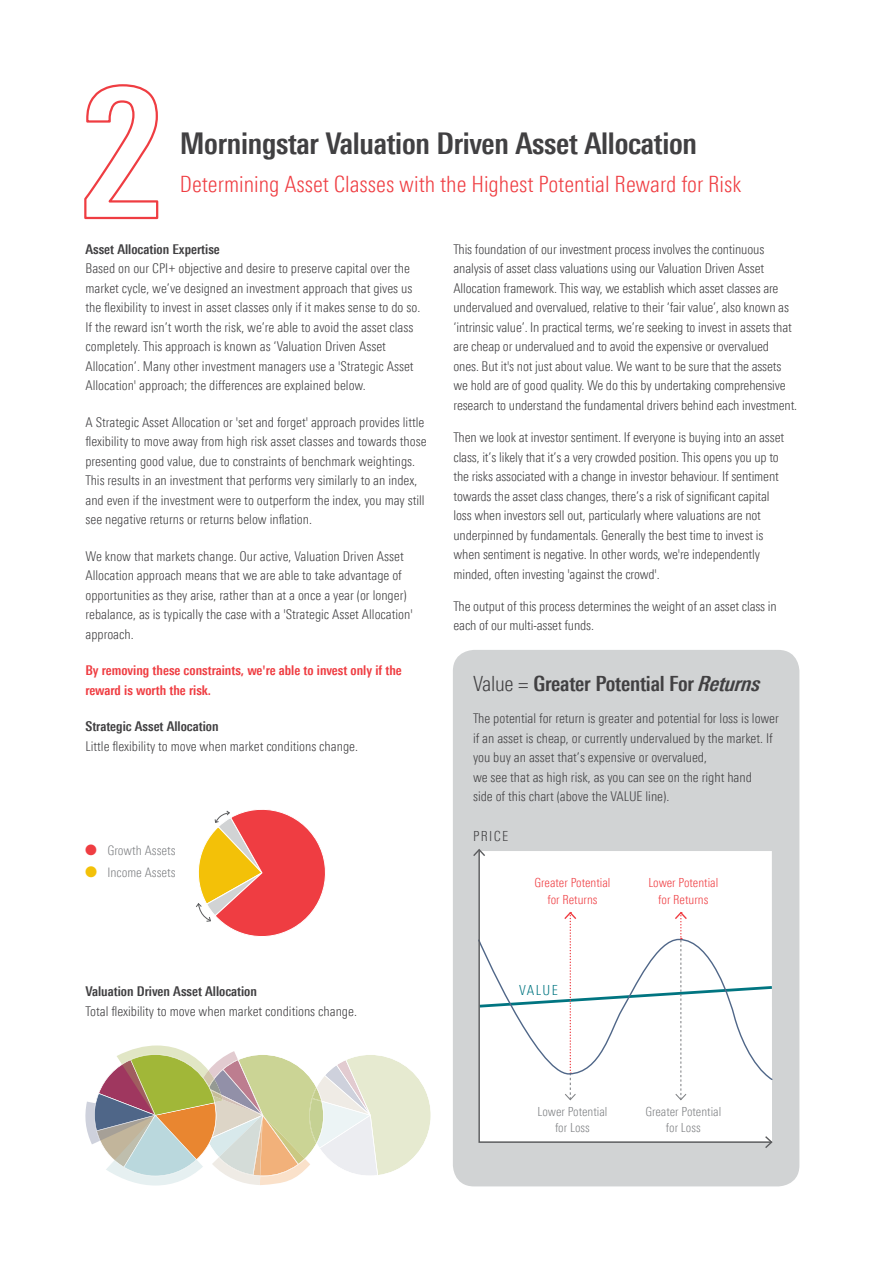
<style>
.page{position:relative;width:893px;height:1263px;background:#fff}
.page>*{position:absolute;margin:0;border:0;box-sizing:border-box;transform-origin:0 0}
.t1{font:700 condensed 30px "Univers Nextfor MORN";letter-spacing:-.01em;color:#414042}
.t2{font:300 condensed 22.5px "Univers Nextfor MORN";color:#ef3d42}
.t3{font:700 condensed 21px "Univers Nextfor MORN";letter-spacing:-.01em;color:#414042}
.t4{font:300 condensed 13.95px "Univers Nextfor MORN";letter-spacing:.095em;color:#007581}
.t5{font:300 condensed 13.95px "Univers Nextfor MORN";letter-spacing:.1em;color:#414042}
.t6{font:300 condensed 13.5px/19.5px "Univers Nextfor MORN";letter-spacing:-.01em;color:#414042}
.t7{font:700 condensed 13.5px "Univers Nextfor MORN";color:#414042}
.t8{font:700 condensed 13.5px/19.5px "Univers Nextfor MORN";color:#ef3d42}
.t9{font:300 condensed 13.2px "Univers Nextfor MORN";color:#808285}
.t10{font:300 condensed 12.6px/16.8px "Univers Nextfor MORN";color:#ef3d42;text-align:center}
.t11{font:300 condensed 12.6px/16.8px "Univers Nextfor MORN";color:#808285;text-align:center}
.s1{color:#ef3d42}
.s2{color:#f3c108}
.s3{font-weight:300}
.s4{font-style:italic}
</style>
<div class="page">
<svg style="left:84px;top:84px;width:75px;height:136px"></svg>
<svg style="left:196px;top:809px;width:130px;height:128px"></svg>
<svg style="left:85px;top:1045px;width:346px;height:140px"></svg>
<div style="left:453px;top:650px;width:346px;height:536px;background:#d1d3d4;border-radius:21px"></div>
<div style="left:478px;top:851px;width:295px;height:292px;background:#fff"></div>
<svg style="left:473px;top:849px;width:14px;height:9px"></svg>
<svg style="left:764px;top:1135px;width:9px;height:13px"></svg>
<h1 class="t1" style="left:180px;top:126px;width:519px">Morningstar Valuation Driven Asset Allocation</h1>
<h2 class="t2" style="left:180px;top:171px;width:563px">Determining Asset Classes with the Highest Potential Reward for Risk</h2>
<p class="t7" style="left:85px;top:241px;width:136px">Asset Allocation Expertise</p>
<p class="t6" style="left:85px;top:259px;width:336px">Based on our CPI+ objective and desire to preserve capital over the market cycle, we’ve designed an investment approach that gives us the flexibility to invest in asset classes only if it makes sense to do so.<br>If the reward isn’t worth the risk, we’re able to avoid the asset class completely. This approach is known as ‘Valuation Driven Asset Allocation’. Many other investment managers use a 'Strategic Asset Allocation' approach; the differences are explained below.</p>
<p class="t6" style="left:85px;top:412px;width:343px">A Strategic Asset Allocation or 'set and forget' approach provides little flexibility to move away from high risk asset classes and towards those presenting good value, due to constraints of benchmark weightings.<br>This results in an investment that performs very similarly to an index, and even if the investment were to outperform the index, you may still see negative returns or returns below inflation.</p>
<p class="t6" style="left:85px;top:546px;width:329px">We know that markets change. Our active, Valuation Driven Asset Allocation approach means that we are able to take advantage of opportunities as they arise, rather than at a once a year (or longer) rebalance, as is typically the case with a 'Strategic Asset Allocation' approach.</p>
<p class="t8" style="left:85px;top:661px;width:318px">By removing these constraints, we're able to invest only if the reward is worth the risk.</p>
<p class="t7" style="left:85px;top:718px;width:135px">Strategic Asset Allocation</p>
<p class="t6" style="left:85px;top:736px;width:274px">Little flexibility to move when market conditions change.</p>
<p class="t9" style="left:85px;top:842px;width:92px"><span class="s1">●</span> Growth Assets</p>
<p class="t9" style="left:85px;top:865px;width:92px"><span class="s2">●</span> Income Assets</p>
<p class="t6" style="left:453px;top:239px;width:345px">This foundation of our investment process involves the continuous analysis of asset class valuations using our Valuation Driven Asset Allocation framework. This way, we establish which asset classes are undervalued and overvalued, relative to their ‘fair value’, also known as ‘intrinsic value’. In practical terms, we’re seeking to invest in assets that are cheap or undervalued and to avoid the expensive or overvalued ones. But it's not just about value. We want to be sure that the assets we hold are of good quality. We do this by undertaking comprehensive research to understand the fundamental drivers behind each investment.</p>
<p class="t6" style="left:453px;top:427px;width:332px">Then we look at investor sentiment. If everyone is buying into an asset class, it’s likely that it’s a very crowded position. This opens you up to the risks associated with a change in investor behaviour. If sentiment towards the asset class changes, there’s a risk of significant capital loss when investors sell out, particularly where valuations are not underpinned by fundamentals. Generally the best time to invest is when sentiment is negative. In other words, we're independently minded, often investing 'against the crowd'.</p>
<p class="t6" style="left:453px;top:596px;width:325px">The output of this process determines the weight of an asset class in each of our multi-asset funds.</p>
<h3 class="t3" style="left:473px;top:671px;width:289px"><span class="s3">Value =</span> Greater Potential For <span class="s4">Returns</span></h3>
<p class="t6" style="left:473px;top:709px;width:307px">The potential for return is greater and potential for loss is lower if an asset is cheap, or currently undervalued by the market. If you buy an asset that’s expensive or overvalued,<br>we see that as high risk, as you can see on the right hand<br>side of this chart (above the VALUE line).</p>
<p class="t5" style="left:473px;top:828px;width:37px">PRICE</p>
<p class="t10" style="left:534px;top:874px;width:77px">Greater Potential for Returns</p>
<p class="t10" style="left:648px;top:874px;width:71px">Lower Potential for Returns</p>
<p class="t7" style="left:85px;top:984px;width:173px">Valuation Driven Asset Allocation</p>
<p class="t6" style="left:85px;top:1001px;width:273px">Total flexibility to move when market conditions change.</p>
<p class="t4" style="left:519px;top:982px;width:40px">VALUE</p>
<p class="t11" style="left:537px;top:1103px;width:71px">Lower Potential for Loss</p>
<p class="t11" style="left:645px;top:1103px;width:77px">Greater Potential for Loss</p>
</div>
